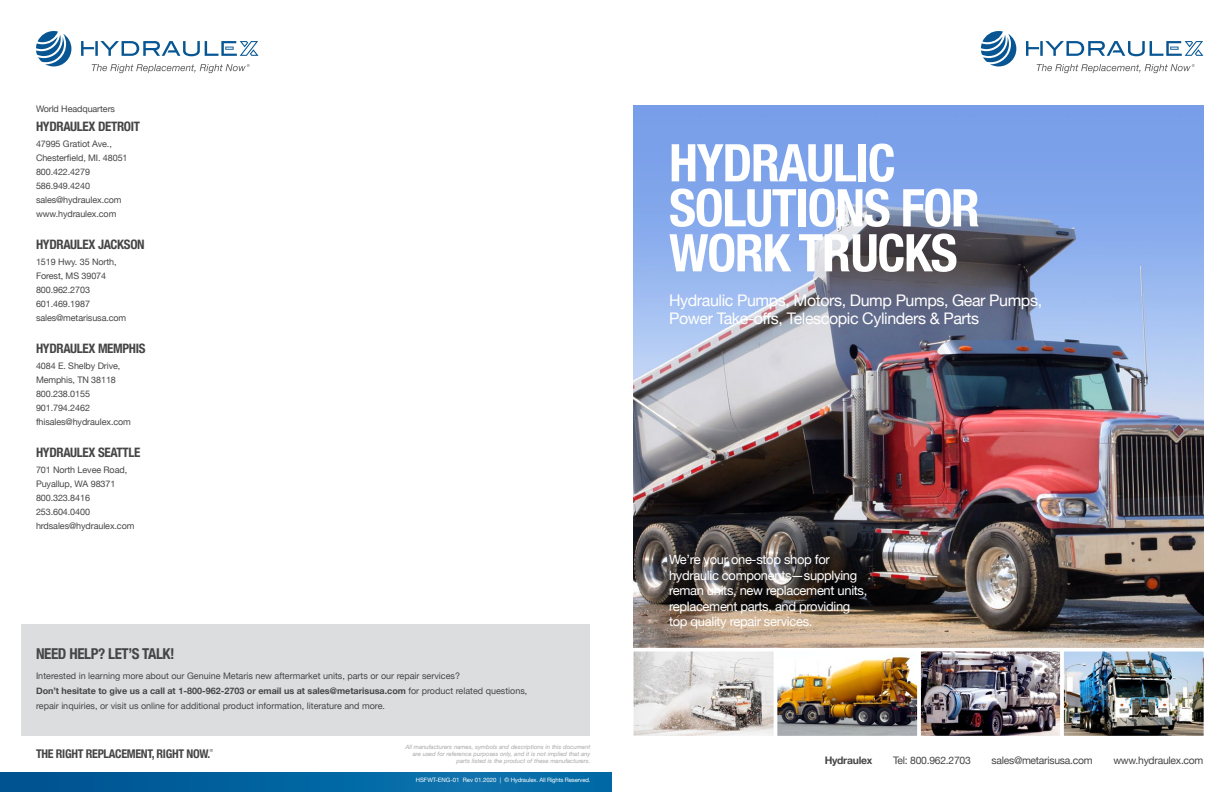
<style>
.page{position:relative;width:1224px;height:792px;background:#fff}
.page>*{position:absolute;margin:0;border:0;box-sizing:border-box;transform-origin:0 0}
.t1{font:700 condensed 52px/45px "Helvetica Neue";letter-spacing:-.025em;color:#fff}
.t2{font:16px/18px "Helvetica Neue";letter-spacing:-.025em;color:#fff}
.t3{font:700 condensed 15px "Helvetica Neue";letter-spacing:-.025em;color:#464646}
.t4{font:13px/15.6px "Helvetica Neue";letter-spacing:-.025em;color:#fff}
.t5{font:700 condensed 13px "Helvetica Neue";letter-spacing:-.025em;color:#464646}
.t6{font:700 condensed 12px "Helvetica Neue";letter-spacing:-.025em;color:#464646}
.t7{font:10.4px "Helvetica Neue";letter-spacing:-.025em;color:#464646}
.t8{font:700 10.4px "Helvetica Neue";letter-spacing:-.025em;color:#464646}
.t9{font:9px/15px "Helvetica Neue";letter-spacing:-.01em;color:#464646}
.t10{font:italic 6px/7px "Helvetica Neue";color:#aaa7a8;text-align:right}
.t11{font:6px "Helvetica Neue";letter-spacing:-.025em;color:#fff}
.t12{font:4.1px "Helvetica Neue";color:#464646}
.s1{font-weight:700}
</style>
<div class="page">
<div style="left:0;top:773px;width:612px;height:19px;background:linear-gradient(to right,#005492,#0975af)"></div>
<div style="left:22px;top:624px;width:568px;height:112px;background:#dcdddf"></div>
<svg style="left:36px;top:31px;width:35px;height:35px"></svg>
<svg style="left:81px;top:41px;width:178px;height:15px"></svg>
<svg style="left:92px;top:64px;width:158px;height:9px"></svg>
<img style="left:634px;top:105px;width:570px;height:543px">
<svg style="left:981px;top:31px;width:35px;height:35px"></svg>
<svg style="left:1026px;top:41px;width:177px;height:15px"></svg>
<svg style="left:1037px;top:64px;width:158px;height:9px"></svg>
<img style="left:635px;top:653px;width:138px;height:82px">
<div style="left:630px;top:648px;width:148px;height:92px;border:4px solid #fff"></div>
<img style="left:922px;top:653px;width:137px;height:82px">
<div style="left:917px;top:648px;width:147px;height:92px;border:4px solid #fff"></div>
<img style="left:779px;top:656px;width:137px;height:79px">
<div style="left:774px;top:648px;width:147px;height:92px;border:4px solid #fff"></div>
<img style="left:1065px;top:653px;width:137px;height:82px">
<div style="left:1060px;top:648px;width:147px;height:92px;border:4px solid #fff"></div>
<p class="t9" style="left:36px;top:101px;width:81px">World Headquarters</p>
<p class="t5" style="left:36px;top:115px;width:106px">HYDRAULEX DETROIT</p>
<p class="t9" style="left:36px;top:136px;width:77px">47995 Gratiot Ave.,</p>
<p class="t9" style="left:36px;top:150px;width:93px">Chesterfield, MI. 48051</p>
<p class="t9" style="left:36px;top:164px;width:56px">800.422.4279</p>
<p class="t9" style="left:36px;top:178px;width:56px">586.949.4240</p>
<p class="t9" style="left:36px;top:192px;width:87px">sales@hydraulex.com</p>
<p class="t9" style="left:36px;top:206px;width:82px">www.hydraulex.com</p>
<p class="t5" style="left:36px;top:233px;width:110px">HYDRAULEX JACKSON</p>
<p class="t9" style="left:36px;top:254px;width:82px">1519 Hwy. 35 North,</p>
<p class="t9" style="left:36px;top:268px;width:72px">Forest, MS 39074</p>
<p class="t9" style="left:36px;top:282px;width:56px">800.962.2703</p>
<p class="t9" style="left:36px;top:296px;width:56px">601.469.1987</p>
<p class="t9" style="left:36px;top:310px;width:92px">sales@metarisusa.com</p>
<p class="t5" style="left:36px;top:337px;width:111px">HYDRAULEX MEMPHIS</p>
<p class="t9" style="left:36px;top:358px;width:86px">4084 E. Shelby Drive,</p>
<p class="t9" style="left:36px;top:372px;width:81px">Memphis, TN 38118</p>
<p class="t9" style="left:36px;top:386px;width:56px">800.238.0155</p>
<p class="t9" style="left:36px;top:400px;width:56px">901.794.2462</p>
<p class="t9" style="left:36px;top:414px;width:96px">fhisales@hydraulex.com</p>
<p class="t5" style="left:36px;top:441px;width:106px">HYDRAULEX SEATTLE</p>
<p class="t9" style="left:36px;top:462px;width:93px">701 North Levee Road,</p>
<p class="t9" style="left:36px;top:476px;width:81px">Puyallup, WA 98371</p>
<p class="t9" style="left:36px;top:490px;width:56px">800.323.8416</p>
<p class="t9" style="left:36px;top:504px;width:56px">253.604.0400</p>
<p class="t9" style="left:36px;top:518px;width:100px">hrdsales@hydraulex.com</p>
<p class="t3" style="left:36px;top:641px;width:140px">NEED HELP? LET’S TALK!</p>
<p class="t9" style="left:36px;top:668px;width:426px">Interested in learning more about our Genuine Metaris new aftermarket units, parts or our repair services?</p>
<p class="t9" style="left:36px;top:683px;width:493px"><span class="s1">Don’t hesitate to give us a call at 1-800-962-2703 or email us at sales@metarisusa.com</span> for product related questions, repair inquiries, or visit us online for additional product information, literature and more.</p>
<p class="t6" style="left:36px;top:743px;width:176px">THE RIGHT REPLACEMENT, RIGHT NOW.</p>
<p class="t12" style="left:210px;top:747px;width:5px">®</p>
<p class="t10" style="left:405px;top:743px;width:186px">All manufacturers names, symbols and descriptions in this document are used for reference purposes only, and it is not implied that any parts listed is the product of these manufacturers.</p>
<p class="t11" style="left:416px;top:776px;width:176px">HSFWT-ENG-01 Rev 01.2020 | © Hydraulex. All Rights Reserved.</p>
<p class="t1" style="left:669px;top:137px;width:312px">HYDRAULIC<br>SOLUTIONS FOR</p>
<p class="t1" style="left:669px;top:227px;width:290px">WORK TRUCKS</p>
<p class="t2" style="left:669px;top:292px;width:375px">Hydraulic Pumps, Motors, Dump Pumps, Gear Pumps,<br>Power Take-offs, Telescopic Cylinders &amp; Parts</p>
<p class="t4" style="left:669px;top:552px;width:200px">We’re your one-stop shop for hydraulic components—supplying reman units, new replacement units, replacement parts, and providing top quality repair services.</p>
<p class="t8" style="left:825px;top:753px;width:49px">Hydraulex</p>
<p class="t7" style="left:893px;top:753px;width:79px">Tel: 800.962.2703</p>
<p class="t7" style="left:992px;top:753px;width:103px">sales@metarisusa.com</p>
<p class="t7" style="left:1113px;top:753px;width:92px">www.hydraulex.com</p>
</div>
